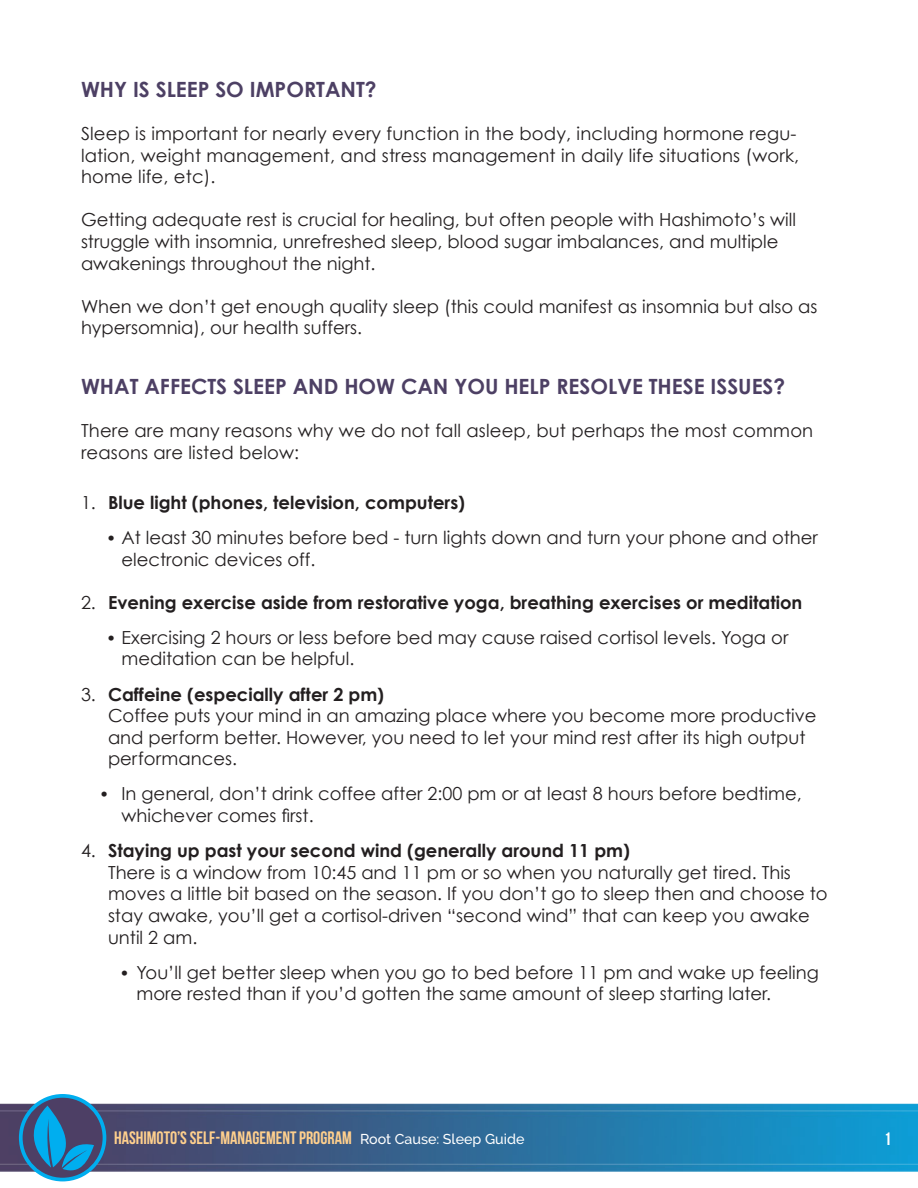
<style>
.page{position:relative;width:918px;height:1188px;background:#fff}
.page>*{position:absolute;margin:0;border:0;box-sizing:border-box;transform-origin:0 0}
.t1{font:700 21px "Century Gothic";color:#4d4064}
.t2{font:18px/21.6px "Century Gothic";color:#231f20}
.t3{font:700 18px "Century Gothic";color:#231f20}
.t4{font:18px "Bebas Neue";color:#fecf8d}
.t5{font:18px "Bebas Neue";color:#fff}
.s1{font-weight:400}
.s2{font-family:"Times"}
.s3{font-weight:700}
.s4{font-family:"Raleway";font-weight:500;font-size:14.25px;color:#fff}
</style>
<div class="page">
<img style="left:0;top:1103px;width:918px;height:69px">
<svg style="left:17px;top:1094px;width:89px;height:87px;background:#487ea8"></svg>
<p class="t1" style="left:81px;top:76px;width:297px">WHY IS SLEEP SO IMPORTANT?</p>
<p class="t2" style="left:81px;top:122px;width:720px">Sleep is important for nearly every function in the body, including hormone regu&shy;lation, weight management, and stress management in daily life situations (work, home life, etc).</p>
<p class="t2" style="left:81px;top:209px;width:717px">Getting adequate rest is crucial for healing, but often people with Hashimoto’s will struggle with insomnia, unrefreshed sleep, blood sugar imbalances, and multiple awakenings throughout the night.</p>
<p class="t2" style="left:81px;top:295px;width:738px">When we don’t get enough quality sleep (this could manifest as insomnia but also as hypersomnia), our health suffers.</p>
<p class="t1" style="left:81px;top:373px;width:706px">WHAT AFFECTS SLEEP AND HOW CAN YOU HELP RESOLVE THESE ISSUES?</p>
<p class="t2" style="left:81px;top:420px;width:734px">There are many reasons why we do not fall asleep, but perhaps the most common reasons are listed below:</p>
<p class="t3" style="left:81px;top:491px;width:386px"><span class="s1">1.</span> Blue light (phones, television, computers)</p>
<p class="t2" style="left:122px;top:526px;width:698px;text-indent:-14px"><span class="s2">•</span> At least 30 minutes before bed - turn lights down and turn your phone and other electronic devices off.</p>
<p class="t3" style="left:81px;top:591px;width:723px"><span class="s1">2.</span> Evening exercise aside from restorative yoga, breathing exercises or meditation</p>
<p class="t2" style="left:122px;top:626px;width:668px;text-indent:-14px"><span class="s2">•</span> Exercising 2 hours or less before bed may cause raised cortisol levels. Yoga or meditation can be helpful.</p>
<p class="t2" style="left:108px;top:683px;width:710px;text-indent:-27px">3. <span class="s3">Caffeine (especially after 2 pm)<br></span>Coffee puts your mind in an amazing place where you become more productive and perform better. However, you need to let your mind rest after its high output performances.</p>
<p class="t2" style="left:122px;top:783px;width:682px;text-indent:-20px"><span class="s2">•</span> In general, don’t drink coffee after 2:00 pm or at least 8 hours before bedtime, whichever comes first.</p>
<p class="t2" style="left:108px;top:840px;width:721px;text-indent:-27px">4. <span class="s3">Staying up past your second wind (generally around 11 pm)<br></span>There is a window from 10:45 and 11 pm or so when you naturally get tired. This moves a little bit based on the season. If you don’t go to sleep then and choose to stay awake, you’ll get a cortisol-driven “second wind” that can keep you awake until 2 am.</p>
<p class="t2" style="left:136px;top:961px;width:684px;text-indent:-15px"><span class="s2">•</span> You’ll get better sleep when you go to bed before 11 pm and wake up feeling more rested than if you’d gotten the same amount of sleep starting later.</p>
<p class="t4" style="left:114px;top:1127px;width:412px">HASHIMOTO’S SELF-MANAGEMENT PROGRAM <span class="s4">Root Cause: Sleep Guide</span></p>
<p class="t5" style="left:884px;top:1129px;width:9px">1</p>
</div>
